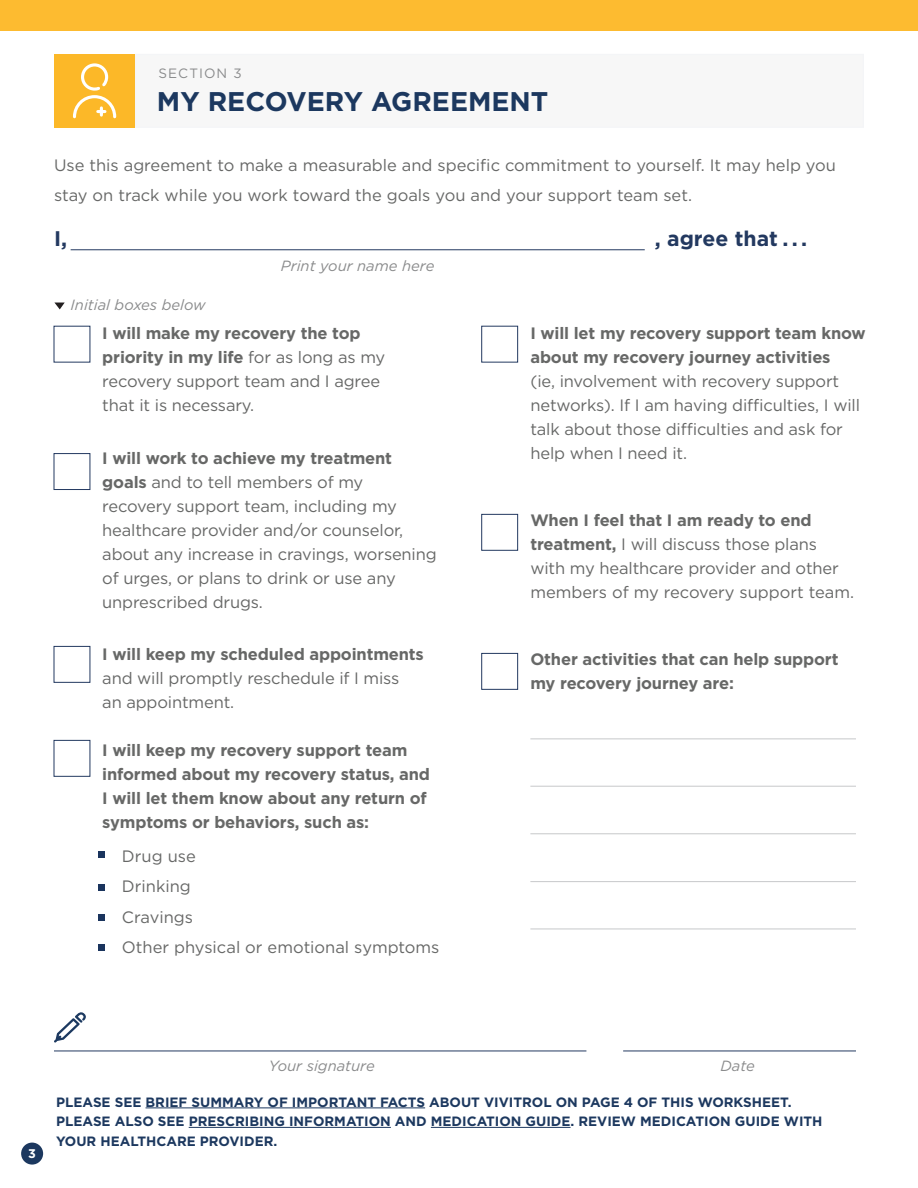
<style>
.page{position:relative;width:918px;height:1188px;background:#fff}
.page>*{position:absolute;margin:0;border:0;box-sizing:border-box;transform-origin:0 0}
.t1{font:700 27px "Gotham";color:#1c385f}
.Sub_Headline{font:700 21.15px "Gotham";color:#233960}
.Blue_Bullet{font:16.5px/24px "Gotham";letter-spacing:-.01em;color:#676867}
.Blue_Bullet-2{font:700 16.5px/24px "Gotham";letter-spacing:-.01em;color:#676867}
.bullet{font:16.5px "Gotham";color:#676867}
.Blue_Bullet-3{font:italic 14.85px "Gotham";color:#8a8b8c}
.t2{font:700 13.5px/19.5px "Gotham";color:#1c385f}
.Blue_Bullet-4{font:13.5px "Gotham";letter-spacing:.08em;color:#8a8b8c}
.Caps_Gold{font:700 12.6px "Gotham";color:#fff}
.s1{font-weight:700}
</style>
<div class="page">
<div style="left:21px;top:1143px;width:22px;height:22px;background:#1c385f;border-radius:50%"></div>
<hr style="left:530px;top:786px;width:326px;height:1px;background:#c7c8ca">
<hr style="left:530px;top:833px;width:326px;height:1px;background:#c7c8ca">
<hr style="left:530px;top:929px;width:326px;height:1px;background:#c7c8ca">
<hr style="left:530px;top:739px;width:326px;height:1px;background:#c7c8ca">
<hr style="left:530px;top:881px;width:326px;height:1px;background:#c7c8ca">
<svg style="left:55px;top:303px;width:10px;height:6px"></svg>
<div style="left:0;top:0;width:918px;height:30px;background:#fdbb30"></div>
<hr style="left:54px;top:1051px;width:532px;height:1px;background:#233960">
<hr style="left:623px;top:1051px;width:233px;height:1px;background:#233960">
<div style="left:54px;top:453px;width:36px;height:37px;border:1px solid #233960"></div>
<div style="left:481px;top:514px;width:37px;height:37px;border:1px solid #233960"></div>
<div style="left:481px;top:653px;width:37px;height:37px;border:1px solid #233960"></div>
<div style="left:54px;top:646px;width:36px;height:37px;border:1px solid #233960"></div>
<div style="left:54px;top:740px;width:36px;height:37px;border:1px solid #233960"></div>
<div style="left:481px;top:326px;width:37px;height:37px;border:1px solid #233960"></div>
<hr style="left:71px;top:249px;width:574px;height:1px;background:#233960">
<svg style="left:54px;top:1012px;width:32px;height:31px"></svg>
<hr style="left:146px;top:1108px;width:279px;height:1px;background:#1c385f">
<hr style="left:189px;top:1127px;width:202px;height:1px;background:#1c385f">
<hr style="left:431px;top:1127px;width:140px;height:1px;background:#1c385f">
<div style="left:55px;top:54px;width:80px;height:73px;background:#fcb828"></div>
<div style="left:135px;top:54px;width:729px;height:74px;background:#f7f7f7"></div>
<svg style="left:73px;top:63px;width:44px;height:56px"></svg>
<svg style="left:98px;top:852px;width:6px;height:6px"></svg>
<div style="left:98px;top:884px;width:6px;height:7px;background:#1a345d"></div>
<div style="left:98px;top:914px;width:6px;height:7px;background:#1a345d"></div>
<svg style="left:98px;top:944px;width:6px;height:6px"></svg>
<p class="Blue_Bullet-4" style="left:158px;top:65px;width:85px">SECTION 3</p>
<p class="t1" style="left:157px;top:84px;width:393px">MY RECOVERY AGREEMENT</p>
<p class="Blue_Bullet" style="left:54px;top:150px;width:784px;line-height:30px">Use this agreement to make a measurable and specific commitment to yourself. It may help you stay on track while you work toward the goals you and your support team set.</p>
<p class="Sub_Headline" style="left:54px;top:224px;width:15px">I,</p>
<p class="Sub_Headline" style="left:655px;top:224px;width:154px">, agree that . . .</p>
<p class="Blue_Bullet-3" style="left:281px;top:256px;width:155px">Print your name here</p>
<p class="Blue_Bullet-3" style="left:71px;top:295px;width:137px">Initial boxes below</p>
<p class="Blue_Bullet" style="left:102px;top:321px;width:285px"><span class="s1">I will make my recovery the top priority in my life</span> for as long as my recovery support team and I agree that it is necessary.</p>
<p class="Blue_Bullet" style="left:102px;top:446px;width:336px"><span class="s1">I will work to achieve my treatment goals</span> and to tell members of my recovery support team, including my healthcare provider and/or counselor, about any increase in cravings, worsening of urges, or plans to drink or use any unprescribed drugs.</p>
<p class="Blue_Bullet" style="left:102px;top:642px;width:323px"><span class="s1">I will keep my scheduled appointments </span>and will promptly reschedule if I miss<br>an appointment.</p>
<p class="Blue_Bullet-2" style="left:102px;top:739px;width:329px">I will keep my recovery support team informed about my recovery status, and I will let them know about any return of symptoms or behaviors, such as:</p>
<p class="bullet" style="left:122px;top:846px;width:75px">Drug use</p>
<p class="bullet" style="left:122px;top:876px;width:71px">Drinking</p>
<p class="bullet" style="left:122px;top:907px;width:73px">Cravings</p>
<p class="bullet" style="left:122px;top:937px;width:319px">Other physical or emotional symptoms</p>
<p class="Blue_Bullet" style="left:530px;top:321px;width:337px"><span class="s1">I will let my recovery support team know about my recovery journey activities<br></span>(ie, involvement with recovery support networks). If I am having difficulties, I will talk about those difficulties and ask for help when I need it.</p>
<p class="Blue_Bullet" style="left:530px;top:508px;width:325px"><span class="s1">When I feel that I am ready to end treatment,</span> I will discuss those plans with my healthcare provider and other members of my recovery support team.</p>
<p class="Blue_Bullet-2" style="left:530px;top:648px;width:310px">Other activities that can help support my recovery journey are:</p>
<p class="Caps_Gold" style="left:28px;top:1145px;width:9px">3</p>
<p class="Blue_Bullet-3" style="left:269px;top:1056px;width:107px">Your signature</p>
<p class="Blue_Bullet-3" style="left:721px;top:1056px;width:36px">Date</p>
<p class="t2" style="left:56px;top:1092px;width:768px">PLEASE SEE BRIEF SUMMARY OF IMPORTANT FACTS ABOUT VIVITROL ON PAGE 4 OF THIS WORKSHEET.<br>PLEASE ALSO SEE PRESCRIBING INFORMATION AND MEDICATION GUIDE. REVIEW MEDICATION GUIDE WITH<br>YOUR HEALTHCARE PROVIDER.</p>
</div>
